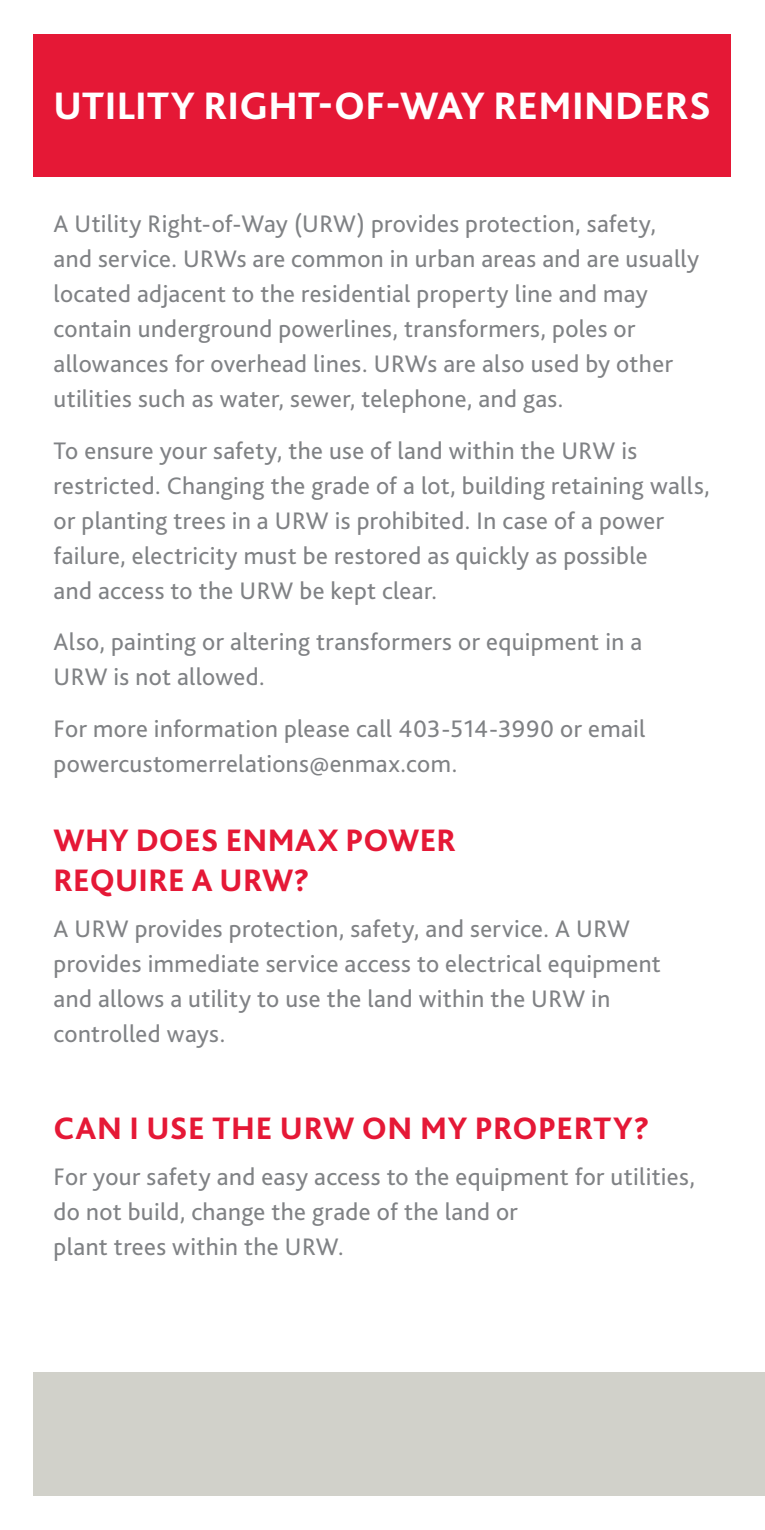
<style>
.page{position:relative;width:765px;height:1530px;background:#fff}
.page>*{position:absolute;margin:0;border:0;box-sizing:border-box;transform-origin:0 0}
.t1{font:800 40px "Bliss 2";letter-spacing:.005em;color:#fff}
.t2{font:800 32.5px/40px "Bliss 2";letter-spacing:.01em;color:#e51836}
.t3{font:25px/35px "Bliss 2";letter-spacing:.015em;color:#808285}
</style>
<div class="page">
<div style="left:34px;top:34px;width:697px;height:142px;background:#e51836"></div>
<div style="left:34px;top:1372px;width:731px;height:124px;background:#d1d1ca"></div>
<p class="t1" style="left:54px;top:81px;width:659px">UTILITY RIGHT-OF-WAY REMINDERS</p>
<p class="t3" style="left:54px;top:206px;width:647px">A Utility Right-of-Way (URW) provides protection, safety, and service. URWs are common in urban areas and are usually located adjacent to the residential property line and may contain underground powerlines, transformers, poles or allowances for overhead lines. URWs are also used by other utilities such as water, sewer, telephone, and gas.</p>
<p class="t3" style="left:54px;top:432px;width:658px">To ensure your safety, the use of land within the URW is restricted. Changing the grade of a lot, building retaining walls, or planting trees in a URW is prohibited. In case of a power failure, electricity must be restored as quickly as possible<br>and access to the URW be kept clear.</p>
<p class="t3" style="left:54px;top:624px;width:590px">Also, painting or altering transformers or equipment in a<br>URW is not allowed.</p>
<p class="t3" style="left:54px;top:711px;width:594px">For more information please call 403-514-3990 or email powercustomerrelations@enmax.com.</p>
<p class="t2" style="left:54px;top:820px;width:404px">WHY DOES ENMAX POWER<br>REQUIRE A URW?</p>
<p class="t3" style="left:54px;top:911px;width:609px">A URW provides protection, safety, and service. A URW provides immediate service access to electrical equipment and allows a utility to use the land within the URW in controlled ways.</p>
<p class="t2" style="left:54px;top:1107px;width:598px">CAN I USE THE URW ON MY PROPERTY?</p>
<p class="t3" style="left:54px;top:1158px;width:643px">For your safety and easy access to the equipment for utilities, do not build, change the grade of the land or<br>plant trees within the URW.</p>
</div>
